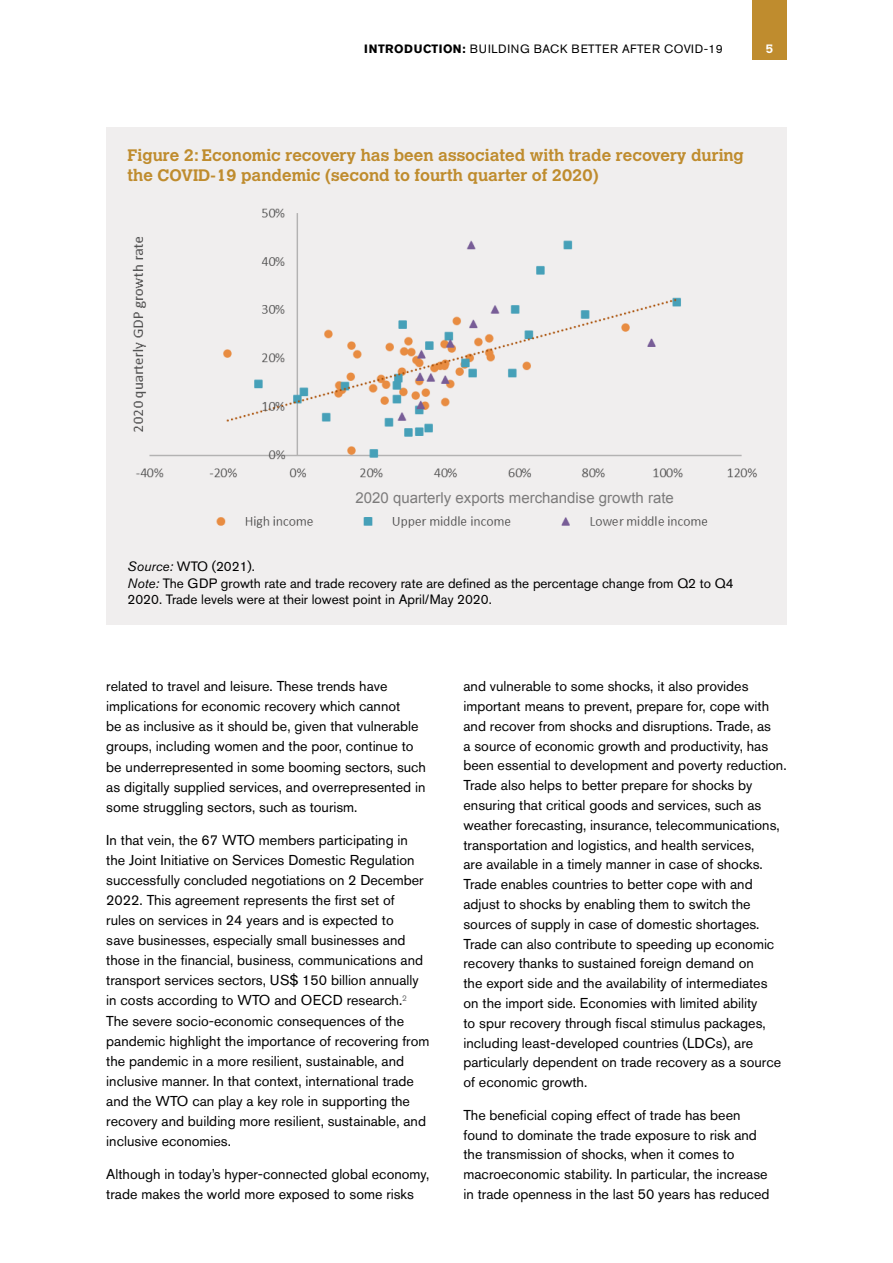
<style>
.page{position:relative;width:893px;height:1263px;background:#fff}
.page>*{position:absolute;margin:0;border:0;box-sizing:border-box;transform-origin:0 0}
.t1{font:700 16.5px/19.8px "Calvert MT Std";color:#bf8c2e}
.t2{font:15px "Arial";color:#7c7b7b}
.t3{font:14.25px/19.8px "Akzidenz Grotesk BE";color:#000}
.t4{font:13.5px/16.2px "Akzidenz Grotesk BE";color:#000}
.t5{font:12px "Akzidenz Grotesk BE";letter-spacing:.04em;color:#000}
.t6{font:700 12px "Calvert MT Std";color:#fff}
.s1{font-weight:700}
.s2{font-style:italic}
</style>
<div class="page">
<div style="left:753px;top:0;width:34px;height:60px;background:#bf8c2e"></div>
<div style="left:106px;top:128px;width:681px;height:497px;background:#f0eeee"></div>
<img style="left:132px;top:208px;width:625px;height:320px">
<div style="left:355px;top:486px;width:356px;height:22px;background:#f0eeee"></div>
<p class="t5" style="left:364px;top:42px;width:360px"><span class="s1">INTRODUCTION:</span> BUILDING BACK BETTER AFTER COVID-19</p>
<p class="t6" style="left:766px;top:42px;width:9px">5</p>
<p class="t1" style="left:128px;top:145px;width:618px">Figure 2: Economic recovery has been associated with trade recovery during the COVID-19 pandemic (second to fourth quarter of 2020)</p>
<p class="t2" style="left:355px;top:487px;width:320px">2020 quarterly exports merchandise growth rate</p>
<p class="t4" style="left:128px;top:558px;width:607px"><span class="s2">Source:</span> WTO (2021).<br><span class="s2">Note:</span> The GDP growth rate and trade recovery rate are defined as the percentage change from Q2 to Q4<br>2020. Trade levels were at their lowest point in April/May 2020.</p>
<p class="t3" style="left:106px;top:676px;width:321px">related to travel and leisure. These trends have implications for economic recovery which cannot<br>be as inclusive as it should be, given that vulnerable groups, including women and the poor, continue to be underrepresented in some booming sectors, such as digitally supplied services, and overrepresented in some struggling sectors, such as tourism.</p>
<p class="t3" style="left:106px;top:829px;width:325px">In that vein, the 67 WTO members participating in the Joint Initiative on Services Domestic Regulation successfully concluded negotiations on 2 December 2022. This agreement represents the first set of<br>rules on services in 24 years and is expected to<br>save businesses, especially small businesses and those in the financial, business, communications and transport services sectors, US$ 150 billion annually in costs according to WTO and OECD research.<sup>2<br></sup>The severe socio-economic consequences of the pandemic highlight the importance of recovering from the pandemic in a more resilient, sustainable, and inclusive manner. In that context, international trade and the WTO can play a key role in supporting the recovery and building more resilient, sustainable, and inclusive economies.</p>
<p class="t3" style="left:106px;top:1164px;width:325px">Although in today’s hyper-connected global economy, trade makes the world more exposed to some risks</p>
<p class="t3" style="left:463px;top:676px;width:325px">and vulnerable to some shocks, it also provides important means to prevent, prepare for, cope with and recover from shocks and disruptions. Trade, as<br>a source of economic growth and productivity, has been essential to development and poverty reduction.<br>Trade also helps to better prepare for shocks by ensuring that critical goods and services, such as weather forecasting, insurance, telecommunications, transportation and logistics, and health services,<br>are available in a timely manner in case of shocks.<br>Trade enables countries to better cope with and adjust to shocks by enabling them to switch the sources of supply in case of domestic shortages.<br>Trade can also contribute to speeding up economic recovery thanks to sustained foreign demand on<br>the export side and the availability of intermediates<br>on the import side. Economies with limited ability<br>to spur recovery through fiscal stimulus packages, including least-developed countries (LDCs), are particularly dependent on trade recovery as a source of economic growth.</p>
<p class="t3" style="left:463px;top:1105px;width:308px">The beneficial coping effect of trade has been found to dominate the trade exposure to risk and the transmission of shocks, when it comes to macroeconomic stability. In particular, the increase in trade openness in the last 50 years has reduced</p>
</div>
